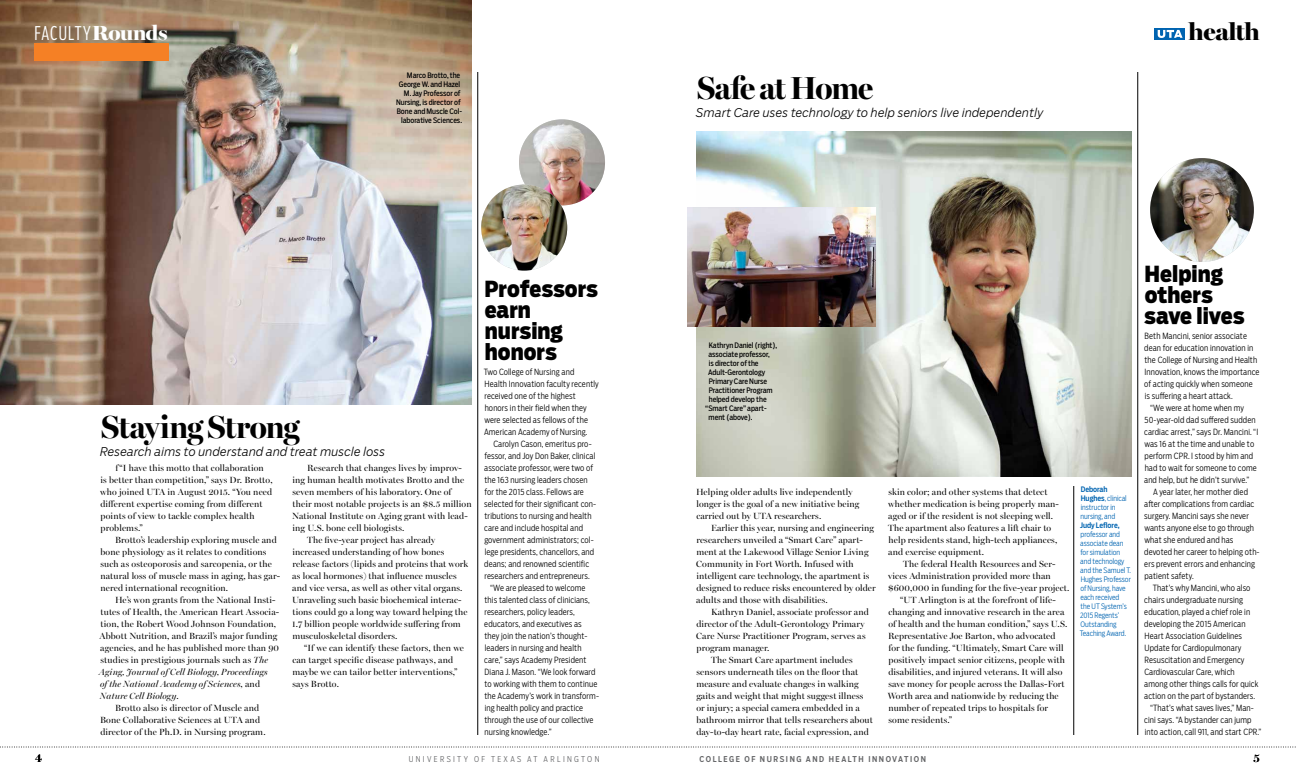
<style>
.page{position:relative;width:1296px;height:783px;background:#fff}
.page>*{position:absolute;margin:0;border:0;box-sizing:border-box;transform-origin:0 0}
.t1{font:700 32px "Miller Banner";letter-spacing:-.02em;color:#000}
.t2{font:900 24px "Miller Banner";letter-spacing:-.015em;color:#000}
.t3{font:900 22px/21px "Salvo Sans Cond";color:#000}
.t4{font:300 18.8px "Salvo Sans Extra Cond";letter-spacing:.045em;color:#fff}
.t5{font:italic 300 12px "Salvo Sans";letter-spacing:.01em;color:#000}
.t6{font:600 12px "Miller Banner";color:#000}
.t7{font:9px/12px "Miller Banner";letter-spacing:.01em;color:#000}
.t8{font:300 8.5px/12px "Salvo Sans Cond";letter-spacing:.015em;color:#000}
.t9{font:500 8px "Salvo Sans Cond";letter-spacing:.195em;color:#636466}
.t10{font:300 8px "Salvo Sans Cond";letter-spacing:.295em;color:#636466}
.t11{font:7.5px/9px "Salvo Sans Cond";letter-spacing:-.005em;color:#000;text-align:right}
.t12{font:300 7.5px/9px "Salvo Sans Cond";letter-spacing:-.005em;color:#0064b1}
.t13{font:500 7.5px/9px "Salvo Sans Cond";letter-spacing:-.005em;color:#0064b1}
.s1{font-family:"Miller Banner";font-weight:900;font-size:20.5px}
.s2{font-style:italic}
.s3{font-weight:300}
</style>
<div class="page">
<img style="left:696px;top:132px;width:436px;height:345px">
<img style="left:0;top:0;width:472px;height:405px">
<div style="left:34px;top:44px;width:135px;height:18px;background:#f58025"></div>
<svg style="left:0;top:747px;width:1296px;height:1px"></svg>
<hr style="left:478px;top:72px;width:1px;height:663px;background:#000">
<hr style="left:1074px;top:486px;width:1px;height:249px;background:#000">
<hr style="left:1138px;top:72px;width:1px;height:663px;background:#000">
<img style="left:519px;top:119px;width:86px;height:86px;border-radius:43px">
<img style="left:481px;top:185px;width:86px;height:86px;border-radius:43px">
<div style="left:1154px;top:28px;width:31px;height:12px;background:#0064b1"></div>
<svg style="left:1158px;top:30px;width:25px;height:8px"></svg>
<img style="left:1150px;top:158px;width:104px;height:104px;border-radius:52px">
<img style="left:687px;top:207px;width:189px;height:120px">
<p class="t4" style="left:35px;top:21px;width:134px">FACULT Y<span class="s1">Rounds</span></p>
<p class="t11" style="left:399px;top:71px;width:63px">Marco Brotto, the<br>George W. and Hazel</p>
<p class="t11" style="left:396px;top:89px;width:68px;text-align:left;text-indent:8px">M. Jay Professor of<br>Nursing, is director of<br>Bone and Muscle Col-</p>
<p class="t11" style="left:401px;top:116px;width:62px">laborative Sciences.</p>
<p class="t1" style="left:101px;top:408px;width:200px">Staying Strong</p>
<p class="t5" style="left:100px;top:443px;width:287px">Research aims to understand and treat muscle loss</p>
<p class="t7" style="left:292px;top:462px;width:181px;text-indent:15px">Research that changes lives by improv&shy;ing human health motivates Brotto and the seven members of his laboratory. One of their most notable projects is an $8.5 million National Institute on Aging grant with lead&shy;ing U.S. bone cell biologists.</p>
<p class="t7" style="left:292px;top:534px;width:178px;text-indent:15px">The fve-year project has already increased understanding of how bones release factors (lipids and proteins that work as local hormones) that infuence muscles and vice versa, as well as other vital organs.<br>Unraveling such basic biochemical interac&shy;tions could go a long way toward helping the</p>
<p class="t7" style="left:292px;top:618px;width:171px">1.7 billion people worldwide sufering from musculoskeletal disorders.</p>
<p class="t7" style="left:292px;top:642px;width:173px;text-indent:12px">“If we can identify these factors, then we can target specifc disease pathways, and maybe we can tailor better interventions,” says Brotto.</p>
<p class="t7" style="left:100px;top:462px;width:174px;text-indent:15px">f“I have this motto that collaboration<br>is better than competition,” says Dr. Brotto, who joined UTA in August 2015. “You need diferent expertise coming from diferent points of view to tackle complex health problems.”</p>
<p class="t7" style="left:100px;top:534px;width:181px;text-indent:15px">Brotto’s leadership exploring muscle and bone physiology as it relates to conditions such as osteoporosis and sarcopenia, or the natural loss of muscle mass in aging, has gar&shy;nered international recognition.</p>
<p class="t7" style="left:99px;top:594px;width:181px;text-indent:16px">He’s won grants from the National Insti&shy;tutes of Health, the American Heart Associa&shy;tion, the Robert Wood Johnson Foundation, Abbott Nutrition, and Brazil’s major funding agencies, and he has published more than 90 studies in prestigious journals such as <span class="s2">The Aging, Journal of Cell Biology, Proceedings<br>of the National Academy of Sciences</span>, and <span class="s2">Nature Cell Biology</span>.</p>
<p class="t7" style="left:100px;top:702px;width:167px;text-indent:15px">Brotto also is director of Muscle and<br>Bone Collaborative Sciences at UTA and director of the Ph.D. in Nursing program.</p>
<p class="t3" style="left:485px;top:279px;width:115px">Professors earn nursing honors</p>
<p class="t8" style="left:484px;top:366px;width:117px">Two College of Nursing and<br>Health Innovation faculty recently received one of the highest honors in their feld when they were selected as fellows of the<br>American Academy of Nursing.</p>
<p class="t8" style="left:484px;top:438px;width:114px;text-indent:9px">Carolyn Cason, emeritus pro&shy;fessor, and Joy Don Baker, clinical associate professor, were two of the 163 nursing leaders chosen for the 2015 class. Fellows are selected for their signifcant con&shy;tributions to nursing and health care and include hospital and government administrators; col&shy;lege presidents, chancellors, and deans; and renowned scientifc researchers and entrepreneurs.</p>
<p class="t8" style="left:484px;top:582px;width:116px;text-indent:6px">“We are pleased to welcome this talented class of clinicians, researchers, policy leaders, educators, and executives as<br>they join the nation’s thought&shy;leaders in nursing and health care,” says Academy President<br>Diana J. Mason. “We look forward to working with them to continue the Academy’s work in transform&shy;ing health policy and practice through the use of our collective nursing knowledge.”</p>
<p class="t1" style="left:697px;top:69px;width:178px">Safe at Home</p>
<p class="t5" style="left:696px;top:104px;width:349px">Smart Care uses technology to help seniors live independently</p>
<p class="t2" style="left:1189px;top:17px;width:73px">health</p>
<p class="t11" style="left:709px;top:341px;width:70px">Kathryn Daniel (right),</p>
<p class="t11" style="left:708px;top:350px;width:63px">associate professor,</p>
<p class="t11" style="left:709px;top:359px;width:51px">is director of the</p>
<p class="t11" style="left:708px;top:368px;width:58px">Adult-Gerontology</p>
<p class="t11" style="left:709px;top:377px;width:60px">Primary Care Nurse</p>
<p class="t11" style="left:709px;top:386px;width:65px">Practitioner Program</p>
<p class="t11" style="left:705px;top:395px;width:63px;text-align:center">helped develop the “Smart Care” apart-</p>
<p class="t11" style="left:709px;top:413px;width:45px">ment (above).</p>
<p class="t7" style="left:696px;top:486px;width:165px">Helping older adults live independently longer is the goal of a new initiative being carried out by UTA researchers.</p>
<p class="t7" style="left:696px;top:522px;width:181px;text-indent:15px">Earlier this year, nursing and engineering researchers unveiled a “Smart Care” apart&shy;ment at the Lakewood Village Senior Living Community in Fort Worth. Infused with intelligent care technology, the apartment is designed to reduce risks encountered by older adults and those with disabilities.</p>
<p class="t7" style="left:696px;top:606px;width:174px;text-indent:15px">Kathryn Daniel, associate professor and director of the Adult-Gerontology Primary Care Nurse Practitioner Program, serves as program manager.</p>
<p class="t7" style="left:696px;top:654px;width:178px;text-indent:15px">The Smart Care apartment includes sensors underneath tiles on the foor that measure and evaluate changes in walking gaits and weight that might suggest illness or injury; a special camera embedded in a bathroom mirror that tells researchers about day-to-day heart rate, facial expression, and</p>
<p class="t7" style="left:888px;top:486px;width:172px">skin color; and other systems that detect whether medication is being properly man&shy;aged or if the resident is not sleeping well.<br>The apartment also features a lif chair to help residents stand, high-tech appliances, and exercise equipment.</p>
<p class="t7" style="left:888px;top:558px;width:183px;text-indent:15px">The federal Health Resources and Ser&shy;vices Administration provided more than $600,000 in funding for the fve-year project.</p>
<p class="t7" style="left:888px;top:594px;width:181px;text-indent:12px">“UT Arlington is at the forefront of life&shy;changing and innovative research in the area of health and the human condition,” says U.S.<br>Representative Joe Barton, who advocated for the funding. “Ultimately, Smart Care will positively impact senior citizens, people with disabilities, and injured veterans. It will also save money for people across the Dallas-Fort Worth area and nationwide by reducing the number of repeated trips to hospitals for some residents.”</p>
<p class="t13" style="left:1081px;top:485px;width:47px">Deborah<br>Hughes<span class="s3">, clinical</span></p>
<p class="t12" style="left:1081px;top:503px;width:36px">instructor in nursing, and</p>
<p class="t13" style="left:1080px;top:521px;width:41px">Judy Lefore,</p>
<p class="t12" style="left:1080px;top:530px;width:53px">professor and associate dean for simulation and technology and the Samuel T.<br>Hughes Professor of Nursing, have each received<br>the UT System’s<br>2015 Regents’<br>Outstanding<br>Teaching Award.</p>
<p class="t3" style="left:1145px;top:264px;width:101px">Helping others save lives</p>
<p class="t8" style="left:1144px;top:330px;width:117px">Beth Mancini, senior associate dean for education innovation in the College of Nursing and Health<br>Innovation, knows the importance of acting quickly when someone is sufering a heart attack.</p>
<p class="t8" style="left:1144px;top:402px;width:116px;text-indent:6px">“We were at home when my<br>50-year-old dad sufered sudden cardiac arrest,” says Dr. Mancini. “I was 16 at the time and unable to perform CPR. I stood by him and had to wait for someone to come and help, but he didn’t survive.”</p>
<p class="t8" style="left:1144px;top:486px;width:117px;text-indent:9px">A year later, her mother died afer complications from cardiac surgery. Mancini says she never wants anyone else to go through what she endured and has devoted her career to helping oth&shy;ers prevent errors and enhancing patient safety.</p>
<p class="t8" style="left:1144px;top:582px;width:116px;text-indent:9px">That’s why Mancini, who also chairs undergraduate nursing education, played a chief role in developing the 2015 American<br>Heart Association Guidelines<br>Update for Cardiopulmonary<br>Resuscitation and Emergency<br>Cardiovascular Care, which among other things calls for quick action on the part of bystanders.</p>
<p class="t8" style="left:1144px;top:702px;width:119px;text-indent:6px">“That’s what saves lives,” Man&shy;cini says. “A bystander can jump into action, call 911, and start CPR.”</p>
<p class="t6" style="left:35px;top:751px;width:8px">4</p>
<p class="t6" style="left:1253px;top:751px;width:8px">5</p>
<p class="t10" style="left:409px;top:754px;width:192px">UNIVERSITY OF TEXAS AT ARLINGTON</p>
<p class="t9" style="left:700px;top:754px;width:228px">COLLEGE OF NURSING AND HEALTH INNOVATION</p>
</div>
